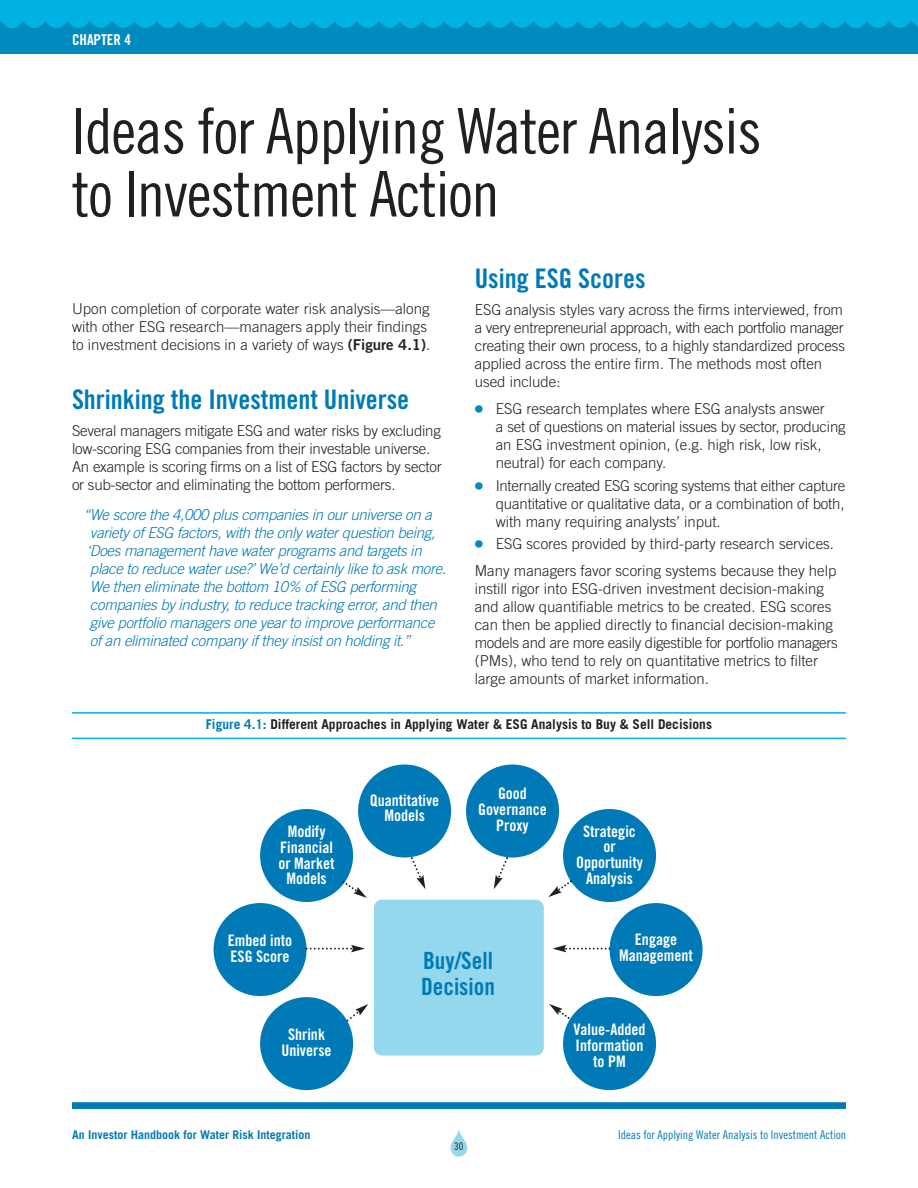
<style>
.page{position:relative;width:918px;height:1188px;background:#fff}
.page>*{position:absolute;margin:0;border:0;box-sizing:border-box;transform-origin:0 0}
.t1{font:63px/63px "Trade Gothic LT Std Cn 18";letter-spacing:-.02em;color:#231f20}
.t2{font:27px "Trade Gothic LT Std Bd Cn 20";color:#007ab6}
.t3{font:23.7px/25.8px "Trade Gothic LT Std Bd Cn 20";color:#007ab6}
.t4{font:15.9px/15.9px "Trade Gothic LT Std Bd Cn 20";color:#fff;text-align:center}
.t5{font:300 15px/18px "Trade Gothic LT Std";color:#231f20}
.t6{font:italic 300 15px/18px "Trade Gothic LT Std";letter-spacing:-.02em;color:#007ab6}
.t7{font:15px "Trade Gothic LT Std Bd Cn 20";color:#fff}
.t8{font:700 13.5px "Trade Gothic LT Std";color:#231f20}
.t9{font:12px "Trade Gothic LT Std Cn 18";color:#007ab6}
.t10{font:700 12px "Trade Gothic LT Std";color:#007ab6}
.t11{font:10.5px "Trade Gothic LT Std Cn 18";color:#231f20}
.s1{font-family:"Trade Gothic LT Std Bd 2";font-weight:400}
.s2{font-family:"Universal Newswith Comm Pi";font-weight:400;color:#008ac0}
.s3{color:#007ab6}
</style>
<div class="page">
<div style="left:72px;top:1102px;width:774px;height:7px;background:#007ab6"></div>
<svg style="left:451px;top:1130px;width:16px;height:27px"></svg>
<div style="left:0;top:0;width:918px;height:51px;background:#00b3e3"></div>
<svg style="left:0;top:21px;width:918px;height:33px"></svg>
<hr style="left:72px;top:712px;width:774px;height:2px;background:#00aeef">
<hr style="left:72px;top:738px;width:774px;height:1px;background:#00aeef">
<div style="left:374px;top:900px;width:170px;height:156px;background:#95d8ed;border-radius:8px"></div>
<div style="left:466px;top:765px;width:93px;height:93px;background:#007ab6;border-radius:50%"></div>
<div style="left:563px;top:809px;width:93px;height:93px;background:#007ab6;border-radius:50%"></div>
<div style="left:610px;top:903px;width:93px;height:93px;background:#007ab6;border-radius:50%"></div>
<div style="left:358px;top:765px;width:93px;height:93px;background:#007ab6;border-radius:50%"></div>
<div style="left:260px;top:809px;width:93px;height:93px;background:#007ab6;border-radius:50%"></div>
<div style="left:214px;top:903px;width:93px;height:93px;background:#007ab6;border-radius:50%"></div>
<svg style="left:552px;top:945px;width:59px;height:7px"></svg>
<svg style="left:548px;top:879px;width:26px;height:18px"></svg>
<svg style="left:494px;top:856px;width:16px;height:33px"></svg>
<svg style="left:306px;top:945px;width:59px;height:7px"></svg>
<svg style="left:549px;top:1004px;width:21px;height:16px"></svg>
<svg style="left:346px;top:1004px;width:22px;height:18px"></svg>
<svg style="left:342px;top:880px;width:25px;height:18px"></svg>
<div style="left:563px;top:997px;width:93px;height:93px;background:#007ab6;border-radius:50%"></div>
<div style="left:260px;top:997px;width:93px;height:93px;background:#007ab6;border-radius:50%"></div>
<svg style="left:410px;top:857px;width:15px;height:32px"></svg>
<p class="t7" style="left:72px;top:34px;width:61px">cHAPteR 4</p>
<h1 class="t1" style="left:72px;top:105px;width:691px">Ideas for Applying Water Analysis to Investment Action</h1>
<p class="t5" style="left:72px;top:301px;width:360px">Upon completion of corporate water risk analysis—along with other ESG research—managers apply their findings to investment decisions in a variety of ways <span class="s1">(Figure 4.1)</span>.</p>
<h2 class="t2" style="left:72px;top:389px;width:339px">Shrinking the Investment universe</h2>
<p class="t5" style="left:72px;top:423px;width:371px">Several managers mitigate ESG and water risks by excluding low-scoring ESG companies from their investable universe.<br>An example is scoring firms on a list of ESG factors by sector or sub-sector and eliminating the bottom performers.</p>
<p class="t6" style="left:83px;top:507px;width:364px">“We score the 4,000 plus companies in our universe on a variety of ESG factors, with the only water question being, ‘Does management have water programs and targets in place to reduce water use?’ We’d certainly like to ask more.<br>We then eliminate the bottom 10% of ESG performing companies by industry, to reduce tracking error, and then give portfolio managers one year to improve performance<br>of an eliminated company if they insist on holding it.”</p>
<h2 class="t2" style="left:475px;top:269px;width:172px">using eSG Scores</h2>
<p class="t5" style="left:475px;top:302px;width:372px">ESG analysis styles vary across the firms interviewed, from a very entrepreneurial approach, with each portfolio manager creating their own process, to a highly standardized process applied across the entire firm. The methods most often used include:</p>
<p class="t5" style="left:496px;top:401px;width:351px;text-indent:-21px"><span class="s2">●</span> ESG research templates where ESG analysts answer<br>a set of questions on material issues by sector, producing an ESG investment opinion, (e.g. high risk, low risk, neutral) for each company.</p>
<p class="t5" style="left:496px;top:478px;width:351px;text-align:justify;text-indent:-21px"><span class="s2">●</span> Internally created ESG scoring systems that either capture quantitative or qualitative data, or a combination of both, with many requiring analysts’ input.</p>
<p class="t5" style="left:475px;top:532px;width:363px;line-height:27px"><span class="s2">●</span> ESG scores provided by third-party research services.<br>Many managers favor scoring systems because they help</p>
<p class="t5" style="left:475px;top:581px;width:365px">instill rigor into ESG-driven investment decision-making and allow quantifiable metrics to be created. ESG scores can then be applied directly to financial decision-making models and are more easily digestible for portfolio managers (PMs), who tend to rely on quantitative metrics to filter large amounts of market information.</p>
<p class="t8" style="left:206px;top:719px;width:508px"><span class="s3">Figure 4.1:</span> Different Approaches in Applying Water &amp; ESG Analysis to Buy &amp; Sell Decisions</p>
<p class="t4" style="left:278px;top:825px;width:58px">modify<br>Financial or market models</p>
<p class="t4" style="left:228px;top:934px;width:66px;text-align:left">embed into eSG Score</p>
<p class="t4" style="left:282px;top:1028px;width:52px">Shrink universe</p>
<p class="t4" style="left:370px;top:793px;width:71px">Quantitative models</p>
<p class="t4" style="left:478px;top:787px;width:70px">Good<br>Governance<br>Proxy</p>
<h3 class="t3" style="left:421px;top:950px;width:75px">Buy/Sell decision</h3>
<p class="t4" style="left:576px;top:824px;width:68px">Strategic or opportunity<br>Analysis</p>
<p class="t4" style="left:619px;top:933px;width:75px">engage management</p>
<p class="t4" style="left:573px;top:1023px;width:74px">value-Added<br>Information to Pm</p>
<p class="t10" style="left:72px;top:1130px;width:240px">An Investor Handbook for Water Risk Integration</p>
<p class="t9" style="left:618px;top:1130px;width:229px">Ideas for Applying Water Analysis to Investment Action</p>
<p class="t11" style="left:454px;top:1142px;width:11px">30</p>
</div>
